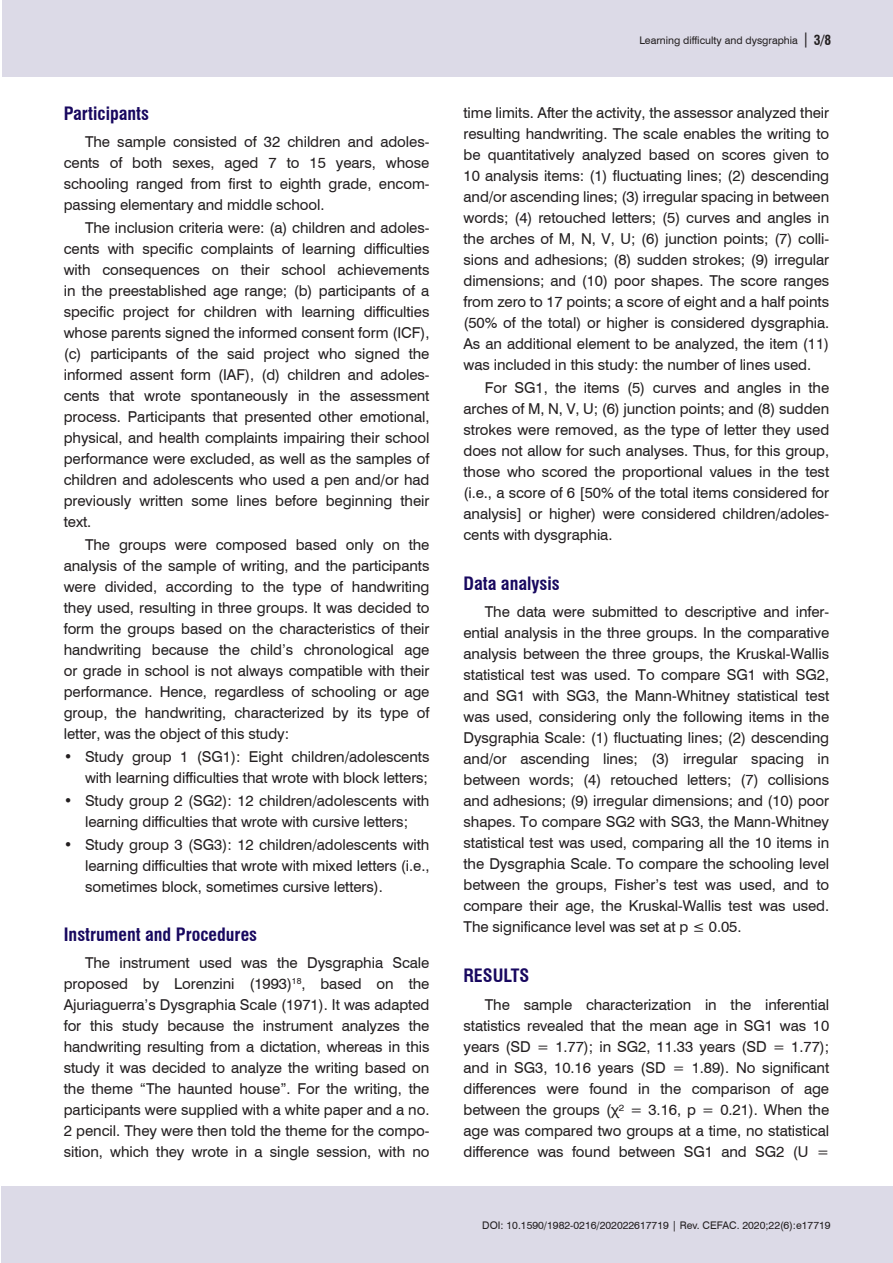
<style>
.page{position:relative;width:893px;height:1263px;background:#fff}
.page>*{position:absolute;margin:0;border:0;box-sizing:border-box;transform-origin:0 0}
.Nivel_2{font:700 condensed 18px "Swiss 721 BT";color:#18085f}
.Nivel_1{font:700 condensed 18px "Swiss 721 BT";color:#18085f}
.Corpo_do_texto_INGL{font:15px/21px "Swiss 721 BT";letter-spacing:-.005em;color:#231f20;text-align:justify}
.t1{font:10.5px "Swiss 721 BT";color:#231f20}
.s1{font-size:15px}
.s2{font-weight:700;font-stretch:condensed;font-size:13.5px}
</style>
<div class="page">
<div style="left:1px;top:1186px;width:892px;height:77px;background:#dcdae7"></div>
<div style="left:2px;top:0;width:891px;height:77px;background:#dcdae7"></div>
<p class="Nivel_2" style="left:64px;top:103px;width:87px">Participants</p>
<p class="Corpo_do_texto_INGL" style="left:64px;top:131px;width:367px;text-indent:21px">The sample consisted of 32 children and adoles&shy;cents of both sexes, aged 7 to 15 years, whose schooling ranged from first to eighth grade, encom&shy;passing elementary and middle school.</p>
<p class="Corpo_do_texto_INGL" style="left:64px;top:217px;width:367px;text-indent:21px">The inclusion criteria were: (a) children and adoles&shy;cents with specific complaints of learning difficulties with consequences on their school achievements in the preestablished age range; (b) participants of a specific project for children with learning difficulties whose parents signed the informed consent form (ICF), (c) participants of the said project who signed the informed assent form (IAF), (d) children and adoles&shy;cents that wrote spontaneously in the assessment process. Participants that presented other emotional, physical, and health complaints impairing their school performance were excluded, as well as the samples of children and adolescents who used a pen and/or had previously written some lines before beginning their text.</p>
<p class="Corpo_do_texto_INGL" style="left:64px;top:533px;width:367px;text-indent:21px">The groups were composed based only on the analysis of the sample of writing, and the participants were divided, according to the type of handwriting they used, resulting in three groups. It was decided to form the groups based on the characteristics of their handwriting because the child’s chronological age or grade in school is not always compatible with their performance. Hence, regardless of schooling or age group, the handwriting, characterized by its type of letter, was the object of this study:</p>
<p class="Corpo_do_texto_INGL" style="left:64px;top:745px;width:367px;text-align:right">• Study group 1 (SG1): Eight children/adolescents with learning difficulties that wrote with block letters;</p>
<p class="Corpo_do_texto_INGL" style="left:64px;top:789px;width:367px;text-align:center">• Study group 2 (SG2): 12 children/adolescents with learning difficulties that wrote with cursive letters;</p>
<p class="Corpo_do_texto_INGL" style="left:85px;top:833px;width:346px;text-indent:-21px">• Study group 3 (SG3): 12 children/adolescents with learning difficulties that wrote with mixed letters (i.e., sometimes block, sometimes cursive letters).</p>
<p class="Nivel_2" style="left:64px;top:923px;width:195px">Instrument and Procedures</p>
<p class="Corpo_do_texto_INGL" style="left:64px;top:951px;width:367px;text-indent:21px">The instrument used was the Dysgraphia Scale proposed by Lorenzini (1993)<sup>18</sup>, based on the Ajuriaguerra’s Dysgraphia Scale (1971). It was adapted for this study because the instrument analyzes the handwriting resulting from a dictation, whereas in this study it was decided to analyze the writing based on the theme “The haunted house”. For the writing, the participants were supplied with a white paper and a no.<br>2 pencil. They were then told the theme for the compo&shy;sition, which they wrote in a single session, with no</p>
<p class="t1" style="left:639px;top:33px;width:193px">Learning difficulty and dysgraphia <span class="s1">|</span> <span class="s2">3/8</span></p>
<p class="Corpo_do_texto_INGL" style="left:463px;top:101px;width:367px">time limits. After the activity, the assessor analyzed their resulting handwriting. The scale enables the writing to be quantitatively analyzed based on scores given to 10 analysis items: (1) fluctuating lines; (2) descending and/or ascending lines; (3) irregular spacing in between words; (4) retouched letters; (5) curves and angles in the arches of M, N, V, U; (6) junction points; (7) colli&shy;sions and adhesions; (8) sudden strokes; (9) irregular dimensions; and (10) poor shapes. The score ranges from zero to 17 points; a score of eight and a half points (50% of the total) or higher is considered dysgraphia.<br>As an additional element to be analyzed, the item (11) was included in this study: the number of lines used.</p>
<p class="Corpo_do_texto_INGL" style="left:463px;top:377px;width:367px;text-indent:21px">For SG1, the items (5) curves and angles in the arches of M, N, V, U; (6) junction points; and (8) sudden strokes were removed, as the type of letter they used does not allow for such analyses. Thus, for this group, those who scored the proportional values in the test (i.e., a score of 6 [50% of the total items considered for analysis] or higher) were considered children/adoles&shy;cents with dysgraphia.</p>
<p class="Nivel_2" style="left:463px;top:572px;width:98px">Data analysis</p>
<p class="Corpo_do_texto_INGL" style="left:463px;top:601px;width:367px;text-indent:21px">The data were submitted to descriptive and infer&shy;ential analysis in the three groups. In the comparative analysis between the three groups, the Kruskal-Wallis statistical test was used. To compare SG1 with SG2, and SG1 with SG3, the Mann-Whitney statistical test was used, considering only the following items in the Dysgraphia Scale: (1) fluctuating lines; (2) descending and/or ascending lines; (3) irregular spacing in between words; (4) retouched letters; (7) collisions and adhesions; (9) irregular dimensions; and (10) poor shapes. To compare SG2 with SG3, the Mann-Whitney statistical test was used, comparing all the 10 items in the Dysgraphia Scale. To compare the schooling level between the groups, Fisher’s test was used, and to compare their age, the Kruskal-Wallis test was used.<br>The significance level was set at p ≤ 0.05.</p>
<p class="Nivel_1" style="left:463px;top:965px;width:67px">RESULTS</p>
<p class="Corpo_do_texto_INGL" style="left:463px;top:993px;width:367px;text-indent:21px">The sample characterization in the inferential statistics revealed that the mean age in SG1 was 10 years (SD = 1.77); in SG2, 11.33 years (SD = 1.77); and in SG3, 10.16 years (SD = 1.89). No significant differences were found in the comparison of age between the groups (χ² = 3.16, p = 0.21). When the age was compared two groups at a time, no statistical difference was found between SG1 and SG2 (U =</p>
<p class="t1" style="left:482px;top:1218px;width:350px">DOI: 10.1590/1982-0216/202022617719 | Rev. CEFAC. 2020;22(6):e17719</p>
</div>
